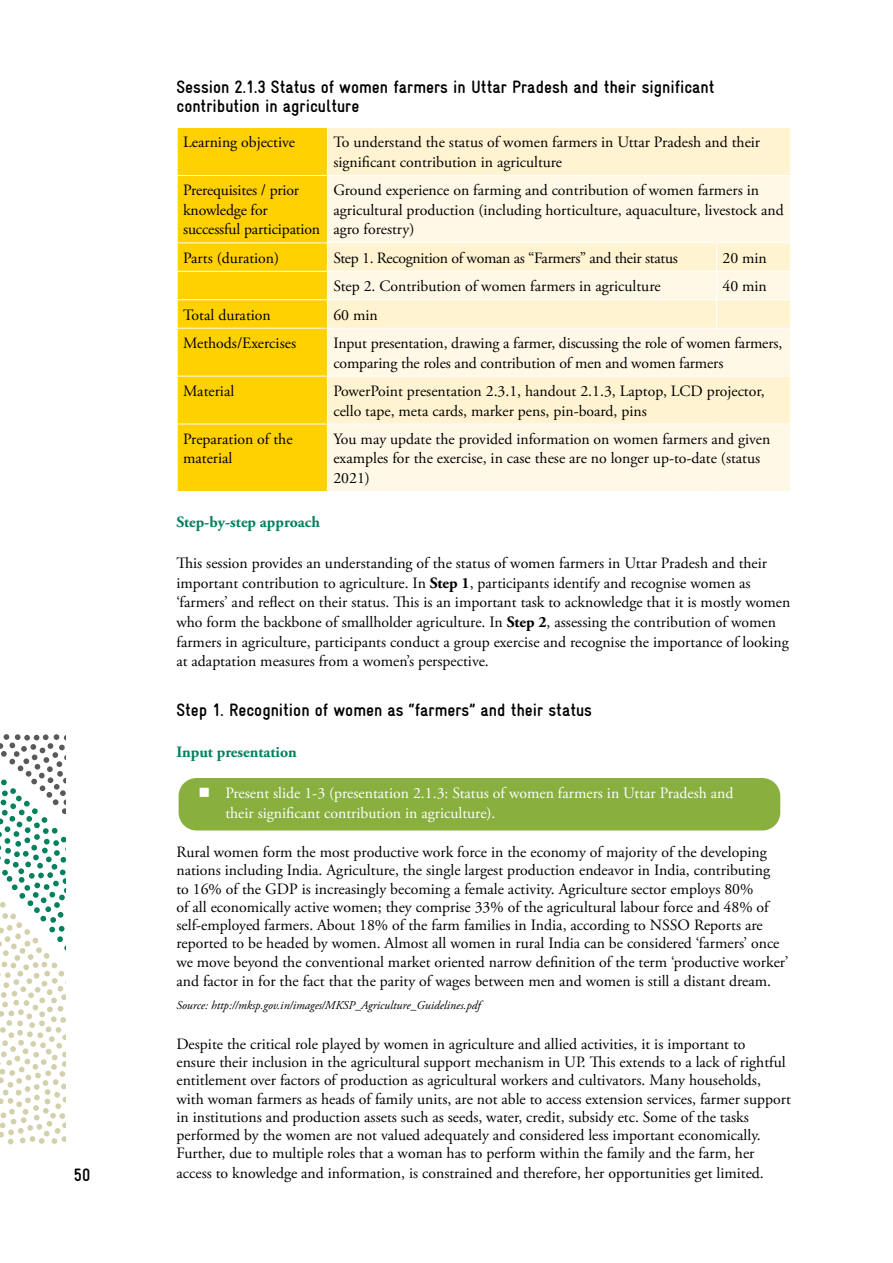
<style>
.page{position:relative;width:893px;height:1263px;background:#fff}
.page>*{position:absolute;margin:0;border:0;box-sizing:border-box;transform-origin:0 0}
.t1{font:700 condensed 18px/19.8px "Gravur";color:#000}
.t2{font:15.75px/18.1px "Adobe Garamond Pro";color:#000}
.t3{font:15.75px/19.6px "Adobe Garamond Pro";color:#fff}
.t4{font:15.75px "Adobe Garamond Pro";letter-spacing:-.02em;color:#000}
.t5{font:700 15.75px "Adobe Garamond Pro";color:#03805e}
.t6{font:italic 12px "Adobe Garamond Pro";color:#000}
.s1{font-weight:700}
</style>
<div class="page">
<svg style="left:0;top:734px;width:66px;height:410px"></svg>
<div style="left:179px;top:778px;width:601px;height:52px;background:#89af3f;border-radius:18px"></div>
<div style="left:178px;top:128px;width:149px;height:363px;background:#ffd100"></div>
<div style="left:328px;top:128px;width:462px;height:47px;background:#fff3d1"></div>
<svg style="left:328px;top:176px;width:462px;height:315px;background:#fff6df"></svg>
<hr style="left:177px;top:175px;width:150px;height:1px;background:#fff">
<hr style="left:177px;top:242px;width:150px;height:1px;background:#fff">
<hr style="left:177px;top:271px;width:150px;height:1px;background:#fff">
<hr style="left:177px;top:299px;width:150px;height:1px;background:#fff">
<svg style="left:177px;top:243px;width:1px;height:85px"></svg>
<hr style="left:177px;top:328px;width:150px;height:1px;background:#fff">
<hr style="left:177px;top:376px;width:150px;height:1px;background:#fff">
<hr style="left:327px;top:242px;width:389px;height:1px;background:#fff">
<hr style="left:716px;top:242px;width:75px;height:1px;background:#fff">
<hr style="left:327px;top:271px;width:389px;height:1px;background:#fff">
<hr style="left:716px;top:271px;width:75px;height:1px;background:#fff">
<hr style="left:327px;top:299px;width:389px;height:1px;background:#fff">
<hr style="left:716px;top:299px;width:75px;height:1px;background:#fff">
<svg style="left:716px;top:243px;width:1px;height:85px"></svg>
<hr style="left:327px;top:328px;width:389px;height:1px;background:#fff">
<hr style="left:716px;top:328px;width:75px;height:1px;background:#fff">
<hr style="left:327px;top:376px;width:389px;height:1px;background:#fff">
<hr style="left:716px;top:376px;width:75px;height:1px;background:#fff">
<hr style="left:177px;top:424px;width:150px;height:1px;background:#fff">
<hr style="left:327px;top:424px;width:389px;height:1px;background:#fff">
<hr style="left:716px;top:424px;width:75px;height:1px;background:#fff">
<p class="t1" style="left:74px;top:1165px;width:18px">50</p>
<p class="t1" style="left:176px;top:77px;width:540px">Session 2.1.3 Status of women farmers in Uttar Pradesh and their significant contribution in agriculture</p>
<p class="t2" style="left:183px;top:134px;width:113px">Learning objective</p>
<p class="t2" style="left:333px;top:133px;width:428px;line-height:19.5px">To understand the status of women farmers in Uttar Pradesh and their significant contribution in agriculture</p>
<p class="t2" style="left:183px;top:181px;width:139px;line-height:19.5px">Prerequisites / prior knowledge for successful participation</p>
<p class="t2" style="left:333px;top:181px;width:452px;line-height:19.5px">Ground experience on farming and contribution of women farmers in agricultural production (including horticulture, aquaculture, livestock and agro forestry)</p>
<p class="t2" style="left:183px;top:249px;width:98px">Parts (duration)</p>
<p class="t4" style="left:333px;top:248px;width:346px">Step 1. Recognition of woman as “Farmers” and their status</p>
<p class="t2" style="left:722px;top:249px;width:46px">20 min</p>
<p class="t2" style="left:333px;top:278px;width:329px">Step 2. Contribution of women farmers in agriculture</p>
<p class="t2" style="left:722px;top:278px;width:46px">40 min</p>
<p class="t2" style="left:183px;top:306px;width:89px">Total duration</p>
<p class="t2" style="left:333px;top:306px;width:46px">60 min</p>
<p class="t2" style="left:183px;top:335px;width:114px">Methods/Exercises</p>
<p class="t2" style="left:333px;top:334px;width:450px;line-height:19.5px">Input presentation, drawing a farmer, discussing the role of women farmers, comparing the roles and contribution of men and women farmers</p>
<p class="t2" style="left:183px;top:382px;width:53px">Material</p>
<p class="t2" style="left:333px;top:382px;width:433px;line-height:19.5px">PowerPoint presentation 2.3.1, handout 2.1.3, Laptop, LCD projector, cello tape, meta cards, marker pens, pin-board, pins</p>
<p class="t2" style="left:183px;top:430px;width:111px;line-height:19.5px">Preparation of the material</p>
<p class="t2" style="left:333px;top:430px;width:438px;line-height:19.5px">You may update the provided information on women farmers and given examples for the exercise, in case these are no longer up-to-date (status<br>2021)</p>
<p class="t5" style="left:176px;top:513px;width:145px">Step-by-step approach</p>
<p class="t2" style="left:176px;top:554px;width:615px;line-height:19.6px">This session provides an understanding of the status of women farmers in Uttar Pradesh and their important contribution to agriculture. In <span class="s1">Step 1</span>, participants identify and recognise women as ‘farmers’ and reflect on their status. This is an important task to acknowledge that it is mostly women who form the backbone of smallholder agriculture. In <span class="s1">Step 2</span>, assessing the contribution of women farmers in agriculture, participants conduct a group exercise and recognise the importance of looking at adaptation measures from a women’s perspective.</p>
<p class="t1" style="left:176px;top:700px;width:417px">Step 1. Recognition of women as “farmers” and their status</p>
<p class="t5" style="left:176px;top:743px;width:122px">Input presentation</p>
<p class="t3" style="left:225px;top:784px;width:510px">Present slide 1-3 (presentation 2.1.3: Status of women farmers in Uttar Pradesh and their significant contribution in agriculture).</p>
<p class="t2" style="left:176px;top:844px;width:614px">Rural women form the most productive work force in the economy of majority of the developing nations including India. Agriculture, the single largest production endeavor in India, contributing<br>to 16% of the GDP is increasingly becoming a female activity. Agriculture sector employs 80%<br>of all economically active women; they comprise 33% of the agricultural labour force and 48% of self-employed farmers. About 18% of the farm families in India, according to NSSO Reports are reported to be headed by women. Almost all women in rural India can be considered ‘farmers’ once we move beyond the conventional market oriented narrow definition of the term ‘productive worker’</p>
<p class="t2" style="left:176px;top:973px;width:596px">and factor in for the fact that the parity of wages between men and women is still a distant dream.</p>
<p class="t6" style="left:176px;top:998px;width:306px">Source: http://mksp.gov.in/images/MKSP_Agriculture_Guidelines.pdf</p>
<p class="t2" style="left:176px;top:1035px;width:616px">Despite the critical role played by women in agriculture and allied activities, it is important to<br>ensure their inclusion in the agricultural support mechanism in UP. This extends to a lack of rightful entitlement over factors of production as agricultural workers and cultivators. Many households, with woman farmers as heads of family units, are not able to access extension services, farmer support in institutions and production assets such as seeds, water, credit, subsidy etc. Some of the tasks performed by the women are not valued adequately and considered less important economically.<br>Further, due to multiple roles that a woman has to perform within the family and the farm, her</p>
<p class="t2" style="left:176px;top:1164px;width:589px">access to knowledge and information, is constrained and therefore, her opportunities get limited.</p>
</div>
